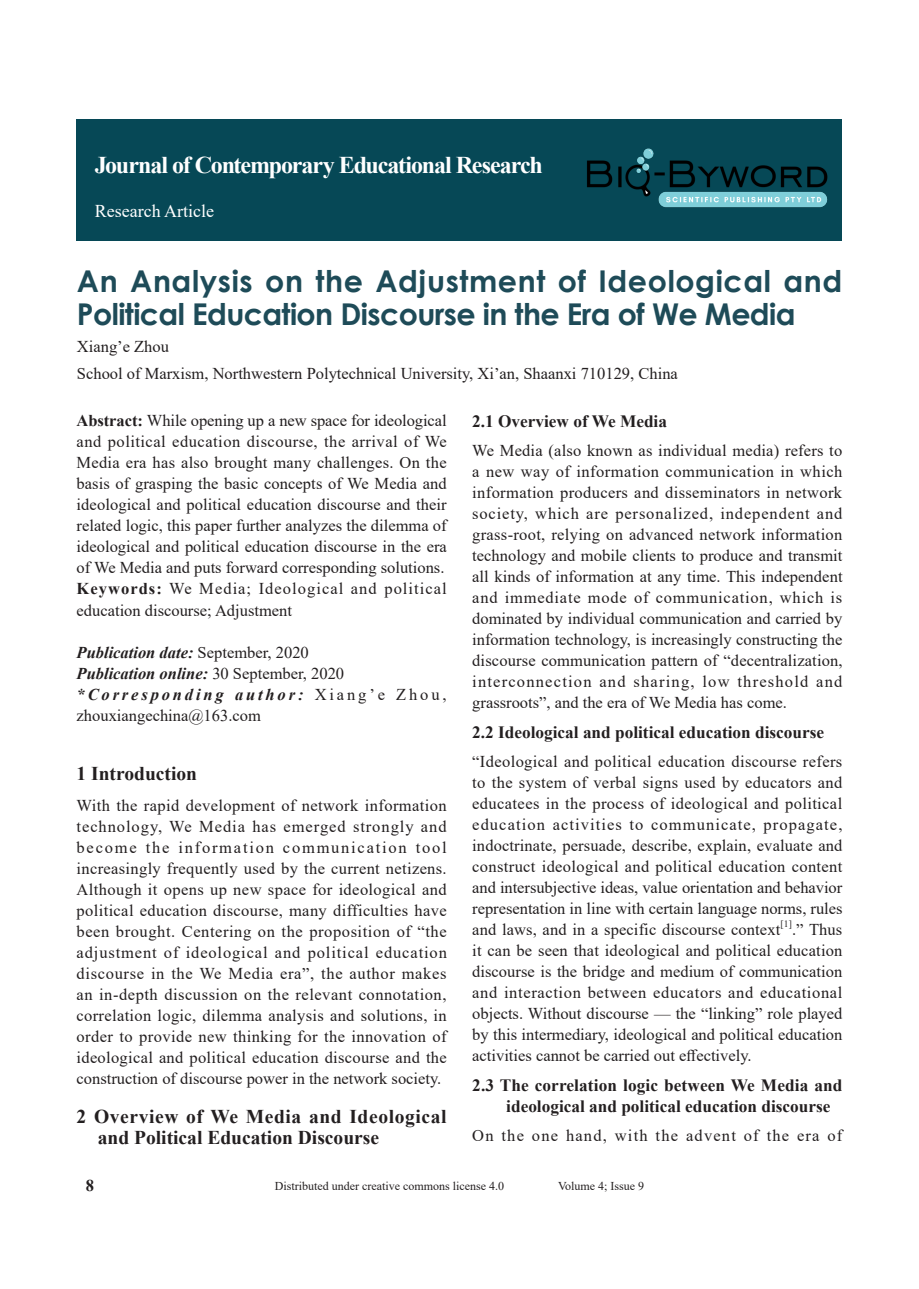
<style>
.page{position:relative;width:919px;height:1289px;background:#fff}
.page>*{position:absolute;margin:0;border:0;box-sizing:border-box;transform-origin:0 0}
.t1{font:700 30px/33px "Century Gothic";letter-spacing:-.02em;color:#1e4b58}
.t2{font:700 24px "Times New Roman";letter-spacing:-.05em;color:#fff}
.t3{font:700 19.5px/21px "Times New Roman";color:#231f20}
.t4{font:18px "Times New Roman";color:#fff}
.t5{font:700 17.25px/21px "Times New Roman";color:#231f20}
.t6{font:16.5px/21px "Times New Roman";color:#231f20;text-align:justify}
.t7{font:16.5px "Times New Roman";letter-spacing:.07em;color:#231f20}
.t8{font:700 16.5px "Times New Roman";color:#231f20}
.t9{font:12px "Times New Roman";color:#231f20}
.t10{font:9.6px "Times New Roman";color:#231f20}
.s1{font-weight:700}
.s2{font-weight:700;font-style:italic}
</style>
<div class="page">
<div style="left:77px;top:119px;width:765px;height:122px;background:#064856"></div>
<img style="left:587px;top:148px;width:241px;height:60px">
<h2 class="t2" style="left:95px;top:147px;width:449px">Journal of Contemporary Educational Research</h2>
<p class="t4" style="left:95px;top:198px;width:121px">Research Article</p>
<h1 class="t1" style="left:77px;top:263px;width:766px">An Analysis on the Adjustment of Ideological and<br>Political Education Discourse in the Era of We Media</h1>
<p class="t6" style="left:77px;top:332px;width:602px;line-height:27px">Xiang’e Zhou<br>School of Marxism, Northwestern Polytechnical University, Xi’an, Shaanxi 710129, China</p>
<p class="t6" style="left:77px;top:410px;width:372px;text-align:left"><span class="s1">Abstract:</span> While opening up a new space for ideological and political education discourse, the arrival of We Media era has also brought many challenges. On the basis of grasping the basic concepts of We Media and ideological and political education discourse and their related logic, this paper further analyzes the dilemma of ideological and political education discourse in the era of We Media and puts forward corresponding solutions.<br><span class="s1">Keywords:</span> We Media; Ideological and political education discourse; Adjustment</p>
<p class="t6" style="left:77px;top:641px;width:371px;text-align:left"><span class="s2">Publication date:</span> September, 2020<br><span class="s2">Publication online:</span> 30 September, 2020 <span class="s2">*Corresponding author:</span> Xiang’e Zhou, zhouxiangechina@163.com</p>
<p class="t5" style="left:472px;top:410px;width:196px">2.1 Overview of We Media</p>
<p class="t6" style="left:472px;top:439px;width:372px">We Media (also known as individual media) refers to a new way of information communication in which information producers and disseminators in network society, which are personalized, independent and grass-root, relying on advanced network information technology and mobile clients to produce and transmit all kinds of information at any time. This independent and immediate mode of communication, which is dominated by individual communication and carried by information technology, is increasingly constructing the discourse communication pattern of “decentralization, interconnection and sharing, low threshold and grassroots”, and the era of We Media has come.</p>
<p class="t5" style="left:472px;top:721px;width:353px">2.2 Ideological and political education discourse</p>
<p class="t6" style="left:472px;top:750px;width:372px">“Ideological and political education discourse refers to the system of verbal signs used by educators and educatees in the process of ideological and political education activities to communicate, propagate, indoctrinate, persuade, describe, explain, evaluate and construct ideological and political education content and intersubjective ideas, value orientation and behavior representation in line with certain language norms, rules and laws, and in a specific discourse context</p>
<p class="t3" style="left:77px;top:762px;width:122px">1 Introduction</p>
<p class="t6" style="left:77px;top:794px;width:372px">With the rapid development of network information technology, We Media has emerged strongly and become the information communication tool increasingly frequently used by the current netizens.<br>Although it opens up new space for ideological and political education discourse, many difficulties have been brought. Centering on the proposition of “the adjustment of ideological and political education discourse in the We Media era”, the author makes an in-depth discussion on the relevant connotation, correlation logic, dilemma analysis and solutions, in order to provide new thinking for the innovation of ideological and political education discourse and the construction of discourse power in the network society.</p>
<p class="t3" style="left:98px;top:1105px;width:350px;text-indent:-21px">2 Overview of We Media and Ideological and Political Education Discourse</p>
<p class="t10" style="left:780px;top:917px;width:13px">[1]</p>
<p class="t6" style="left:472px;top:918px;width:371px;text-indent:320px">.” Thus it can be seen that ideological and political education discourse is the bridge and medium of communication and interaction between educators and educational objects. Without discourse — the “linking” role played by this intermediary, ideological and political education activities cannot be carried out effectively.</p>
<p class="t5" style="left:506px;top:1074px;width:337px;text-indent:-34px">2.3 The correlation logic between We Media and ideological and political education discourse</p>
<p class="t7" style="left:472px;top:1124px;width:371px">On the one hand, with the advent of the era of</p>
<p class="t8" style="left:86px;top:1173px;width:10px">8</p>
<p class="t9" style="left:275px;top:1177px;width:231px">Distributed under creative commons license 4.0</p>
<p class="t9" style="left:558px;top:1177px;width:88px">Volume 4; Issue 9</p>
</div>
